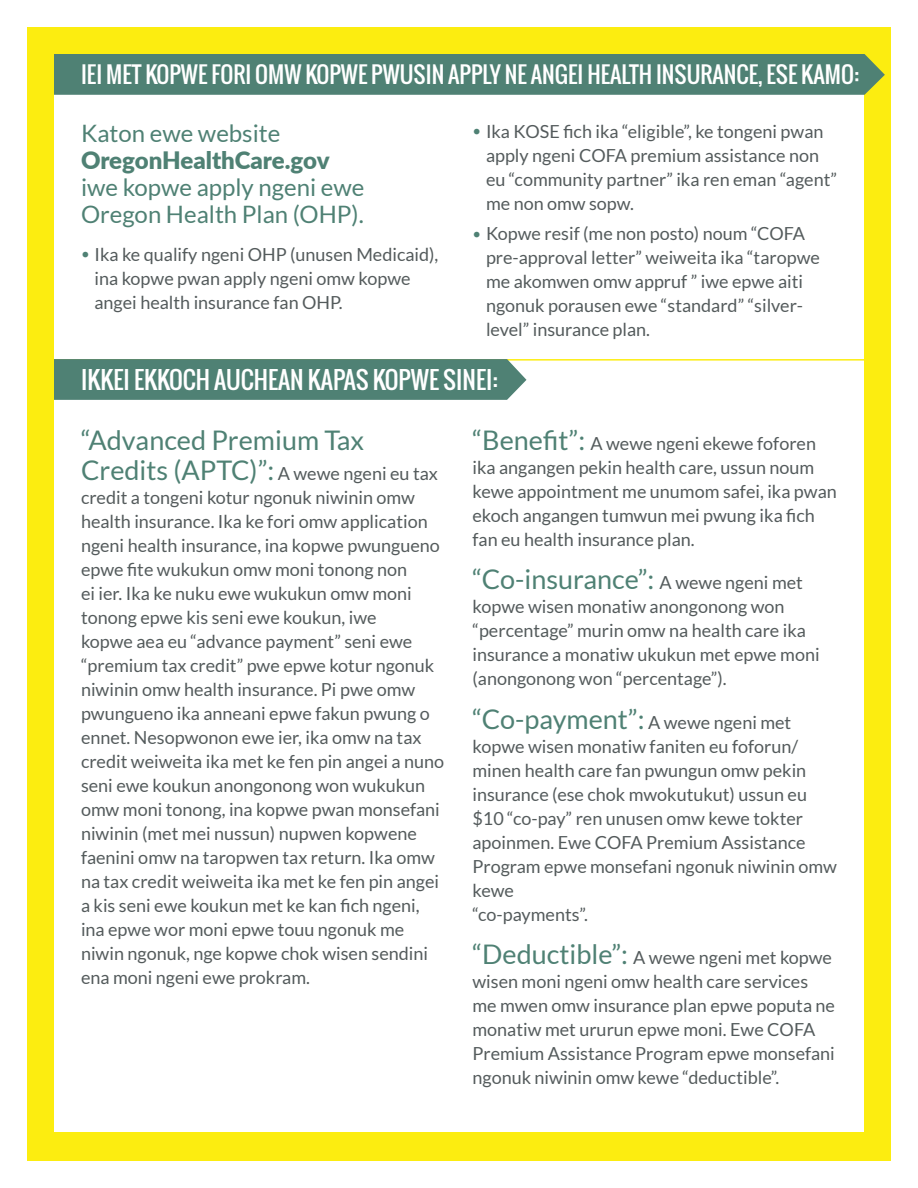
<style>
.page{position:relative;width:918px;height:1188px;background:#fff}
.page>*{position:absolute;margin:0;border:0;box-sizing:border-box;transform-origin:0 0}
.Factsheet_copy{font:27px/30px "Lato";color:#4f8174}
.Factsheet_Headline{font:24px/27px "Lato";color:#4f8174}
.Headline{font:24px "Oswald";color:#fff}
.Headline-2{font:22.5px "Oswald";color:#fff}
.Factsheet_copy-2{font:18px/24px "Lato";color:#545b5c}
.s1{font-weight:900}
.s2{font-size:15px;color:#4f8174}
.s3{font-size:18px;color:#545b5c}
.s4{font-size:27px;color:#4f8174}
</style>
<div class="page">
<div style="left:27px;top:27px;width:864px;height:1134px;background:#fced10"></div>
<div style="left:54px;top:54px;width:810px;height:1078px;background:#fff"></div>
<div style="left:54px;top:54px;width:831px;height:41px;background:#4f8174"></div>
<hr style="left:27px;top:359px;width:864px;height:2px;background:#fced10">
<div style="left:54px;top:359px;width:472px;height:41px;background:#4f8174"></div>
<p class="Headline-2" style="left:81px;top:57px;width:779px">IEI MET KOPWE FORI OMW KOPWE PWUSIN APPLY NE ANGEI HEALTH INSURANCE, ESE KAMO:</p>
<p class="Factsheet_Headline" style="left:81px;top:120px;width:285px">Katon ewe website<br><span class="s1">OregonHealthCare.gov </span>iwe kopwe apply ngeni ewe<br>Oregon Health Plan (OHP).</p>
<p class="Factsheet_copy-2" style="left:94px;top:242px;width:345px;text-indent:-14px"><span class="s2">•</span> Ika ke qualify ngeni OHP (unusen Medicaid), ina kopwe pwan apply ngeni omw kopwe angei health insurance fan OHP.</p>
<p class="Factsheet_copy-2" style="left:486px;top:119px;width:353px;text-indent:-14px"><span class="s2">•</span> Ika KOSE fich ika “eligible”, ke tongeni pwan apply ngeni COFA premium assistance non eu “community partner” ika ren eman “agent” me non omw sopw.</p>
<p class="Factsheet_copy-2" style="left:486px;top:222px;width:335px;text-indent:-14px"><span class="s2">•</span> Kopwe resif (me non posto) noum “COFA pre-approval letter” weiweita ika “taropwe me akomwen omw appruf ” iwe epwe aiti ngonuk porausen ewe “standard” “silver&shy;level” insurance plan.</p>
<p class="Headline" style="left:81px;top:362px;width:418px">IKKEI EKKOCH AUCHEAN KAPAS KOPWE SINEI:</p>
<p class="Factsheet_copy" style="left:81px;top:425px;width:358px">“Advanced Premium Tax<br>Credits (APTC)”: <span class="s3">A wewe ngeni eu tax</span></p>
<p class="Factsheet_copy-2" style="left:81px;top:485px;width:365px">credit a tongeni kotur ngonuk niwinin omw health insurance. Ika ke fori omw application ngeni health insurance, ina kopwe pwungueno epwe fite wukukun omw moni tonong non<br>ei ier. Ika ke nuku ewe wukukun omw moni tonong epwe kis seni ewe koukun, iwe<br>kopwe aea eu “advance payment” seni ewe “premium tax credit” pwe epwe kotur ngonuk niwinin omw health insurance. Pi pwe omw pwungueno ika anneani epwe fakun pwung o ennet. Nesopwonon ewe ier, ika omw na tax credit weiweita ika met ke fen pin angei a nuno seni ewe koukun anongonong won wukukun omw moni tonong, ina kopwe pwan monsefani niwinin (met mei nussun) nupwen kopwene faenini omw na taropwen tax return. Ika omw na tax credit weiweita ika met ke fen pin angei a kis seni ewe koukun met ke kan fich ngeni, ina epwe wor moni epwe touu ngonuk me niwin ngonuk, nge kopwe chok wisen sendini ena moni ngeni ewe prokram.</p>
<p class="Factsheet_copy-2" style="left:472px;top:431px;width:366px"><span class="s4">“Benefit”:</span> A wewe ngeni ekewe foforen ika angangen pekin health care, ussun noum kewe appointment me unumom safei, ika pwan ekoch angangen tumwun mei pwung ika fich fan eu health insurance plan.</p>
<p class="Factsheet_copy" style="left:472px;top:564px;width:332px">“Co-insurance”: <span class="s3">A wewe ngeni met</span></p>
<p class="Factsheet_copy-2" style="left:472px;top:595px;width:349px">kopwe wisen monatiw anongonong won “percentage” murin omw na health care ika insurance a monatiw ukukun met epwe moni (anongonong won “percentage”).</p>
<p class="Factsheet_copy" style="left:472px;top:704px;width:320px">“Co-payment”: <span class="s3">A wewe ngeni met</span></p>
<p class="Factsheet_copy-2" style="left:472px;top:734px;width:366px">kopwe wisen monatiw faniten eu foforun/ minen health care fan pwungun omw pekin insurance (ese chok mwokutukut) ussun eu $10 “co-pay” ren unusen omw kewe tokter apoinmen. Ewe COFA Premium Assistance<br>Program epwe monsefani ngonuk niwinin omw kewe<br>“co-payments”.</p>
<p class="Factsheet_copy-2" style="left:472px;top:946px;width:364px"><span class="s4">“Deductible”:</span> A wewe ngeni met kopwe wisen moni ngeni omw health care services me mwen omw insurance plan epwe poputa ne monatiw met ururun epwe moni. Ewe COFA Premium Assistance Program epwe monsefani ngonuk niwinin omw kewe “deductible”.</p>
</div>
